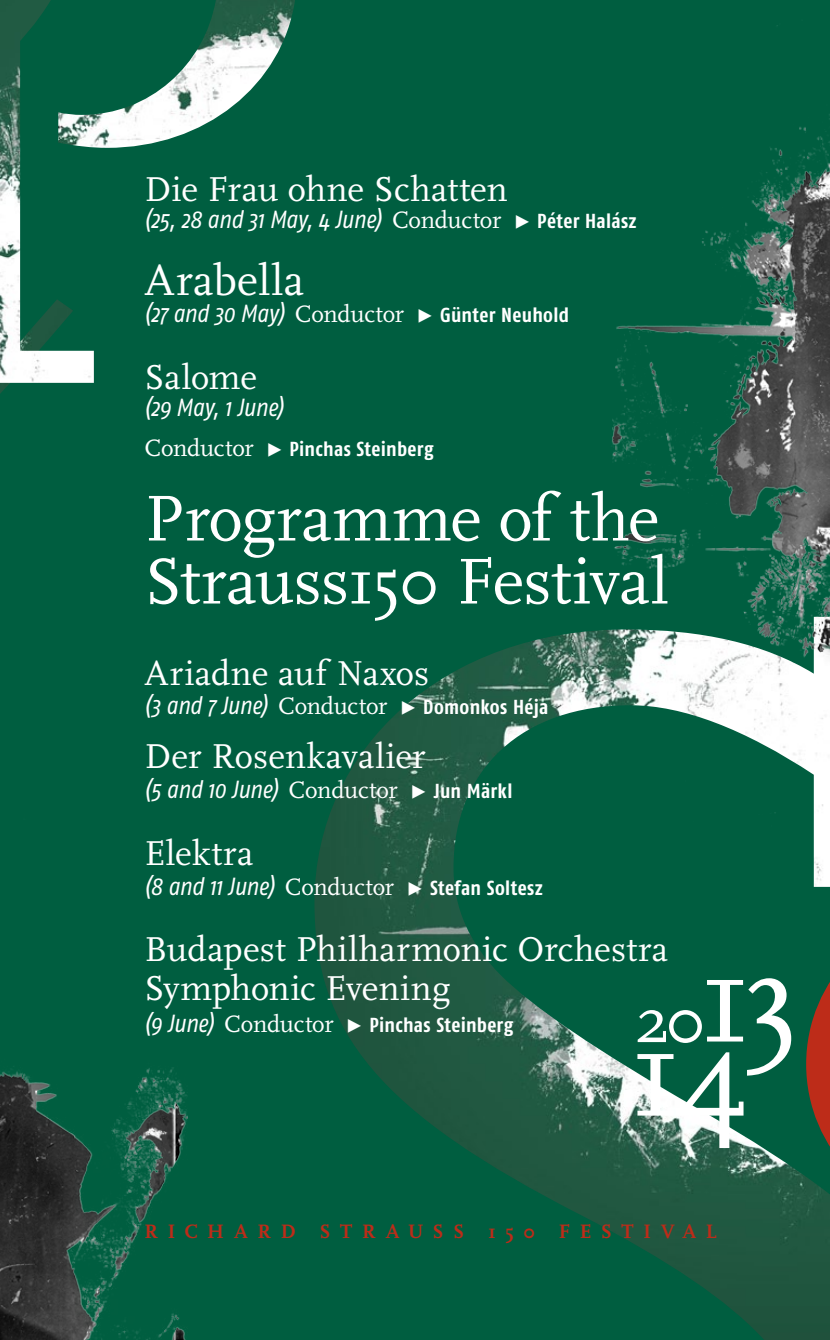
<style>
.page{position:relative;width:830px;height:1340px;background:#fff}
.page>*{position:absolute;margin:0;border:0;box-sizing:border-box;transform-origin:0 0}
.t1{font:67.5px/63px "FF Scala H";letter-spacing:-.01em;color:#fff}
.t2{font:45px "FF Scala H";letter-spacing:.01em;color:#fff}
.t3{font:36px/38.2px "FF Scala H";letter-spacing:.005em;color:#fff}
.t4{font:italic condensed 24.75px "Fago Pro";letter-spacing:-.015em;color:#fff}
.t5{font:700 20.25px "Fago Co";letter-spacing:.015em;color:#fff}
.t6{font:20.25px "FF Scala Bold H";letter-spacing:.46em;color:#bd2c19}
.s1{font-family:"Scala";font-style:normal;font-stretch:normal}
.s2{font-family:"FF Scala H";font-style:normal;font-stretch:normal;font-size:27px}
.s3{font-family:"Fago Co";font-weight:700;font-style:normal;font-stretch:normal;font-size:20.25px}
.s4{font-family:"Fago Pro";font-weight:400;font-style:italic;font-stretch:condensed;font-size:24.75px}
.s5{font-family:"Scala";font-weight:400;font-size:24.75px}
.s6{font-family:"FF Scala H";font-weight:400;font-size:27px}
</style>
<div class="page">
<div style="left:0;top:0;width:829px;height:1339px;background:#005e40"></div>
<img style="left:314px;top:643px;width:515px;height:696px">
<img style="left:523px;top:25px;width:306px;height:825px">
<img style="left:0;top:1067px;width:188px;height:272px">
<img style="left:0;top:0;width:295px;height:383px">
<svg style="left:637px;top:978px;width:153px;height:170px"></svg>
<svg style="left:805px;top:909px;width:24px;height:309px"></svg>
<h3 class="t3" style="left:144px;top:171px;width:364px">Die Frau ohne Schatten</h3>
<p class="t4" style="left:144px;top:205px;width:493px">(25, 28 and 31 May, 4 June) <span class="s1">Conductor</span> <span class="s2">Ω</span> <span class="s3">Péter Halász</span></p>
<h2 class="t2" style="left:144px;top:255px;width:161px">Arabella</h2>
<p class="t5" style="left:144px;top:303px;width:426px"><span class="s4">(27 and 30 May)</span> <span class="s5">Conductor</span> <span class="s6">Ω</span> Günter Neuhold</p>
<h3 class="t3" style="left:144px;top:358px;width:114px">Salome</h3>
<p class="t4" style="left:144px;top:392px;width:140px">(29 May, 1 June)</p>
<p class="t5" style="left:144px;top:437px;width:290px"><span class="s5">Conductor</span> <span class="s6">Ω</span> Pinchas Steinberg</p>
<h1 class="t1" style="left:144px;top:487px;width:525px">Programme of the<br>Strauss150 Festival</h1>
<h3 class="t3" style="left:144px;top:654px;width:286px">Ariadne auf Naxos</h3>
<p class="t5" style="left:144px;top:695px;width:405px"><span class="s4">(3 and 7 June)</span> <span class="s5">Conductor</span> <span class="s6">Ω</span> Domonkos Héja</p>
<h3 class="t3" style="left:144px;top:737px;width:283px">Der Rosenkavalier</h3>
<p class="t4" style="left:144px;top:774px;width:369px">(5 and 10 June) <span class="s1">Conductor</span> <span class="s2">Ω</span> <span class="s3">Jun Märkl</span></p>
<h3 class="t3" style="left:144px;top:834px;width:111px">Elektra</h3>
<p class="t5" style="left:144px;top:875px;width:400px"><span class="s4">(8 and 11 June)</span> <span class="s5">Conductor</span> <span class="s6">Ω</span> Stefan Soltesz</p>
<h3 class="t3" style="left:144px;top:930px;width:525px">Budapest Philharmonic Orchestra<br>Symphonic Evening</h3>
<p class="t5" style="left:144px;top:1013px;width:370px"><span class="s4">(9 June)</span> <span class="s5">Conductor</span> <span class="s6">Ω</span> Pinchas Steinberg</p>
<p class="t6" style="left:144px;top:1220px;width:573px">RICHARD STRAUSS 150 FESTIVAL</p>
</div>
